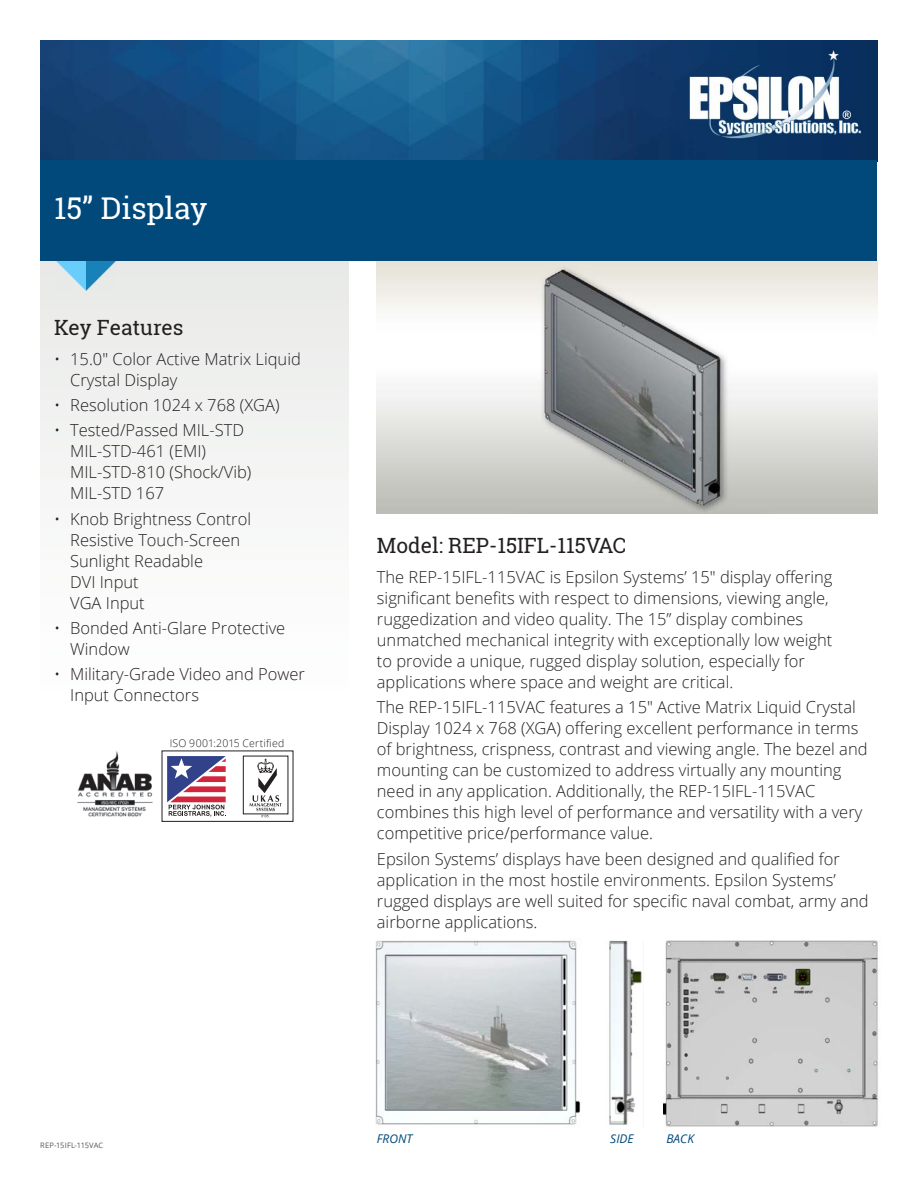
<style>
.page{position:relative;width:918px;height:1188px;background:#fff}
.page>*{position:absolute;margin:0;border:0;box-sizing:border-box;transform-origin:0 0}
.t1{font:30px "Roboto Slab";color:#fff}
.t2{font:21px "Roboto Slab";color:#231f20}
.t3{font:300 16.5px/21px "Open Sans";color:#231f20}
.t4{font:italic 12px "Open Sans";color:#00497a}
.t5{font:300 10.5px "Open Sans";letter-spacing:.02em;color:#231f20}
.t6{font:7.5px "Open Sans";letter-spacing:.02em;color:#57585a}
</style>
<div class="page">
<img style="left:40px;top:40px;width:838px;height:120px">
<div style="left:40px;top:160px;width:838px;height:101px;background:#00497a"></div>
<div style="left:40px;top:261px;width:309px;height:458px;background:#f5f6f5"></div>
<img style="left:57px;top:261px;width:59px;height:30px">
<img style="left:377px;top:261px;width:501px;height:253px">
<img style="left:77px;top:751px;width:76px;height:66px">
<svg style="left:167px;top:756px;width:59px;height:61px"></svg>
<div style="left:162px;top:751px;width:131px;height:71px;border:1px solid #231f20"></div>
<div style="left:243px;top:756px;width:45px;height:58px;border:1px solid #231f20"></div>
<svg style="left:249px;top:759px;width:33px;height:58px"></svg>
<img style="left:375px;top:940px;width:206px;height:185px">
<img style="left:663px;top:941px;width:216px;height:186px">
<img style="left:609px;top:940px;width:33px;height:185px">
<h1 class="t1" style="left:54px;top:187px;width:155px">15” Display</h1>
<p class="t2" style="left:54px;top:313px;width:131px">Key Features</p>
<p class="t3" style="left:70px;top:348px;width:232px;text-indent:-16px">• 15.0″ Color Active Matrix Liquid<br>Crystal Display</p>
<p class="t3" style="left:54px;top:394px;width:227px">• Resolution 1024 x 768 (XGA)</p>
<p class="t3" style="left:70px;top:419px;width:183px;text-indent:-16px">• Tested/Passed MIL-STD<br>MIL-STD-461 (EMI)<br>MIL-STD-810 (Shock/Vib)<br>MIL-STD 167</p>
<p class="t3" style="left:70px;top:508px;width:182px;text-indent:-16px">• Knob Brightness Control<br>Resistive Touch-Screen<br>Sunlight Readable<br>DVI Input<br>VGA Input</p>
<p class="t3" style="left:70px;top:617px;width:217px;text-indent:-16px">• Bonded Anti-Glare Protective<br>Window</p>
<p class="t3" style="left:70px;top:664px;width:236px;text-indent:-16px">• Military-Grade Video and Power<br>Input Connectors</p>
<p class="t5" style="left:170px;top:736px;width:116px">ISO 9001:2015 Certified</p>
<p class="t2" style="left:377px;top:531px;width:251px">Model: REP-15IFL-115VAC</p>
<p class="t3" style="left:377px;top:566px;width:457px">The REP-15IFL-115VAC is Epsilon Systems’ 15″ display offering significant benefits with respect to dimensions, viewing angle, ruggedization and video quality. The 15” display combines unmatched mechanical integrity with exceptionally low weight to provide a unique, rugged display solution, especially for applications where space and weight are critical.</p>
<p class="t3" style="left:377px;top:696px;width:492px">The REP-15IFL-115VAC features a 15″ Active Matrix Liquid Crystal Display 1024 x 768 (XGA) offering excellent performance in terms of brightness, crispness, contrast and viewing angle. The bezel and mounting can be customized to address virtually any mounting need in any application. Additionally, the REP-15IFL-115VAC combines this high level of performance and versatility with a very competitive price/performance value.</p>
<p class="t3" style="left:377px;top:848px;width:493px">Epsilon Systems’ displays have been designed and qualified for application in the most hostile environments. Epsilon Systems’ rugged displays are well suited for specific naval combat, army and airborne applications.</p>
<p class="t6" style="left:40px;top:1140px;width:65px">REP-15IFL-115VAC</p>
<p class="t4" style="left:377px;top:1130px;width:37px">FRONT</p>
<p class="t4" style="left:610px;top:1130px;width:25px">SIDE</p>
<p class="t4" style="left:666px;top:1130px;width:29px">BACK</p>
</div>
